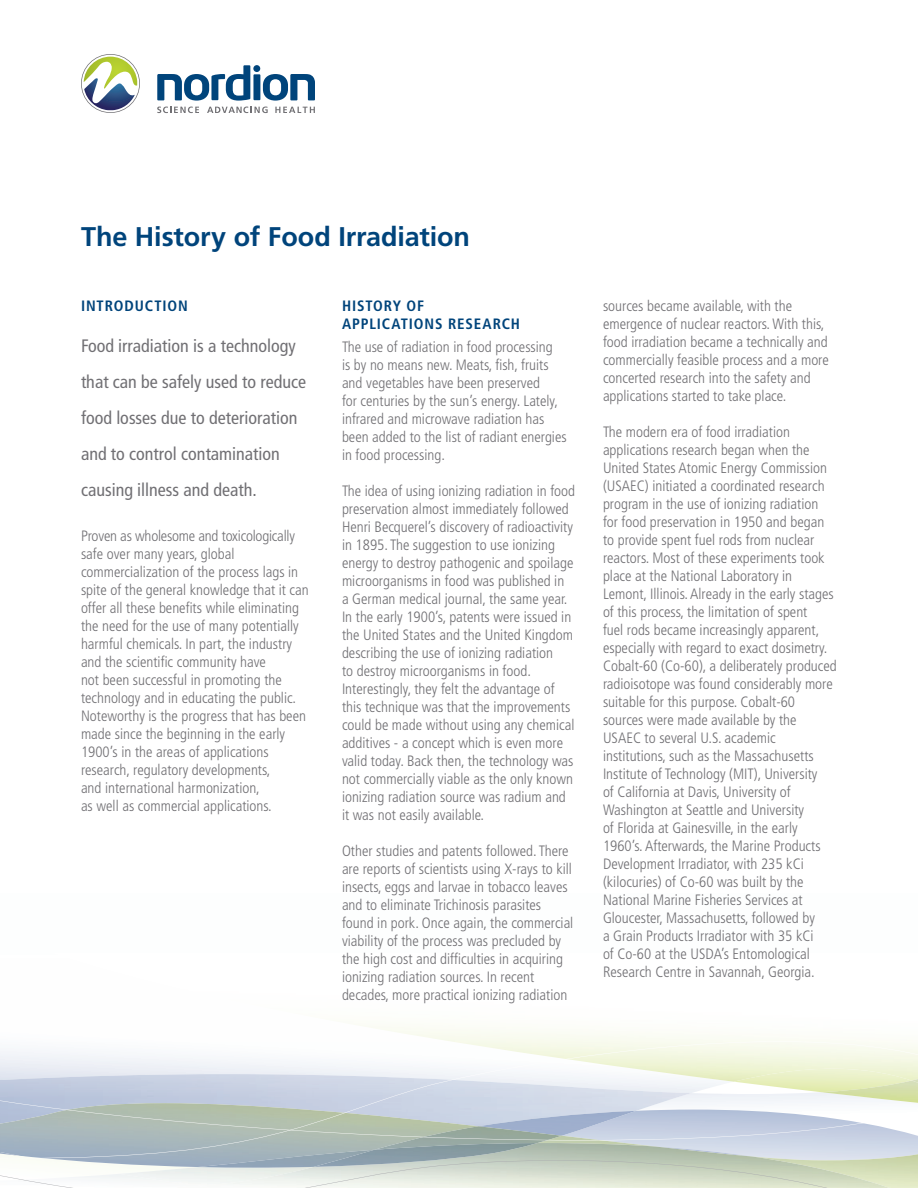
<style>
.page{position:relative;width:918px;height:1188px;background:#fff}
.page>*{position:absolute;margin:0;border:0;box-sizing:border-box;transform-origin:0 0}
.Main_Title{font:700 27px "Frutiger";letter-spacing:-.005em;color:#00447b}
.Inside_Intro_Paragra{font:condensed 18px/36px "Frutiger";color:#717074}
.Inside_Body_Copy{font:300 condensed 15px/18px "Frutiger";color:#717074}
.Inside_Title_2{font:700 condensed 15px/18px "Frutiger";letter-spacing:.06em;color:#00447b}
</style>
<div class="page">
<svg style="left:0;top:1098px;width:918px;height:90px;background:#c5cfcf"></svg>
<svg style="left:81px;top:54px;width:59px;height:59px"></svg>
<svg style="left:157px;top:107px;width:42px;height:6px"></svg>
<svg style="left:207px;top:107px;width:61px;height:6px"></svg>
<svg style="left:275px;top:107px;width:40px;height:6px"></svg>
<div style="left:253px;top:74px;width:7px;height:26px;background:#00447b"></div>
<svg style="left:263px;top:74px;width:52px;height:27px"></svg>
<svg style="left:157px;top:65px;width:93px;height:36px"></svg>
<div style="left:253px;top:65px;width:7px;height:7px;background:#00447b;border-radius:50%"></div>
<svg style="left:0;top:1025px;width:918px;height:73px"></svg>
<p class="Main_Title" style="left:81px;top:221px;width:391px">The History of Food Irradiation</p>
<p class="Inside_Title_2" style="left:81px;top:297px;width:108px">INTRODUCTION</p>
<p class="Inside_Intro_Paragra" style="left:81px;top:328px;width:227px">Food irradiation is a technology that can be safely used to reduce food losses due to deterioration and to control contamination causing illness and death.</p>
<p class="Inside_Body_Copy" style="left:81px;top:527px;width:229px">Proven as wholesome and toxicologically safe over many years, global commercialization of the process lags in spite of the general knowledge that it can offer all these benefits while eliminating the need for the use of many potentially harmful chemicals. In part, the industry and the scientific community have<br>not been successful in promoting the technology and in educating the public.<br>Noteworthy is the progress that has been made since the beginning in the early 1900’s in the areas of applications research, regulatory developments,<br>and international harmonization,<br>as well as commercial applications.</p>
<p class="Inside_Title_2" style="left:342px;top:297px;width:180px">HISTORY OF<br>APPLICATIONS RESEARCH</p>
<p class="Inside_Body_Copy" style="left:342px;top:338px;width:226px">The use of radiation in food processing<br>is by no means new. Meats, fish, fruits and vegetables have been preserved<br>for centuries by the sun’s energy. Lately, infrared and microwave radiation has been added to the list of radiant energies in food processing.</p>
<p class="Inside_Body_Copy" style="left:342px;top:482px;width:235px">The idea of using ionizing radiation in food preservation almost immediately followed Henri Becquerel’s discovery of radioactivity in 1895. The suggestion to use ionizing energy to destroy pathogenic and spoilage microorganisms in food was published in<br>a German medical journal, the same year.<br>In the early 1900’s, patents were issued in the United States and the United Kingdom describing the use of ionizing radiation<br>to destroy microorganisms in food.<br>Interestingly, they felt the advantage of this technique was that the improvements could be made without using any chemical additives - a concept which is even more valid today. Back then, the technology was not commercially viable as the only known ionizing radiation source was radium and it was not easily available.</p>
<p class="Inside_Body_Copy" style="left:342px;top:842px;width:233px">Other studies and patents followed. There are reports of scientists using X-rays to kill insects, eggs and larvae in tobacco leaves and to eliminate Trichinosis parasites found in pork. Once again, the commercial viability of the process was precluded by the high cost and difficulties in acquiring ionizing radiation sources. In recent decades, more practical ionizing radiation</p>
<p class="Inside_Body_Copy" style="left:603px;top:297px;width:227px">sources became available, with the emergence of nuclear reactors. With this, food irradiation became a technically and commercially feasible process and a more concerted research into the safety and applications started to take place.</p>
<p class="Inside_Body_Copy" style="left:603px;top:423px;width:235px">The modern era of food irradiation applications research began when the United States Atomic Energy Commission (USAEC) initiated a coordinated research program in the use of ionizing radiation for food preservation in 1950 and began to provide spent fuel rods from nuclear reactors. Most of these experiments took place at the National Laboratory in Lemont, Illinois. Already in the early stages of this process, the limitation of spent<br>fuel rods became increasingly apparent, especially with regard to exact dosimetry.<br>Cobalt-60 (Co-60), a deliberately produced radioisotope was found considerably more suitable for this purpose. Cobalt-60 sources were made available by the USAEC to several U.S. academic institutions, such as the Massachusetts Institute of Technology (MIT), University<br>of California at Davis, University of Washington at Seattle and University<br>of Florida at Gainesville, in the early 1960’s. Afterwards, the Marine Products Development Irradiator, with 235 kCi (kilocuries) of Co-60 was built by the National Marine Fisheries Services at Gloucester, Massachusetts, followed by<br>a Grain Products Irradiator with 35 kCi<br>of Co-60 at the USDA’s Entomological Research Centre in Savannah, Georgia.</p>
</div>
